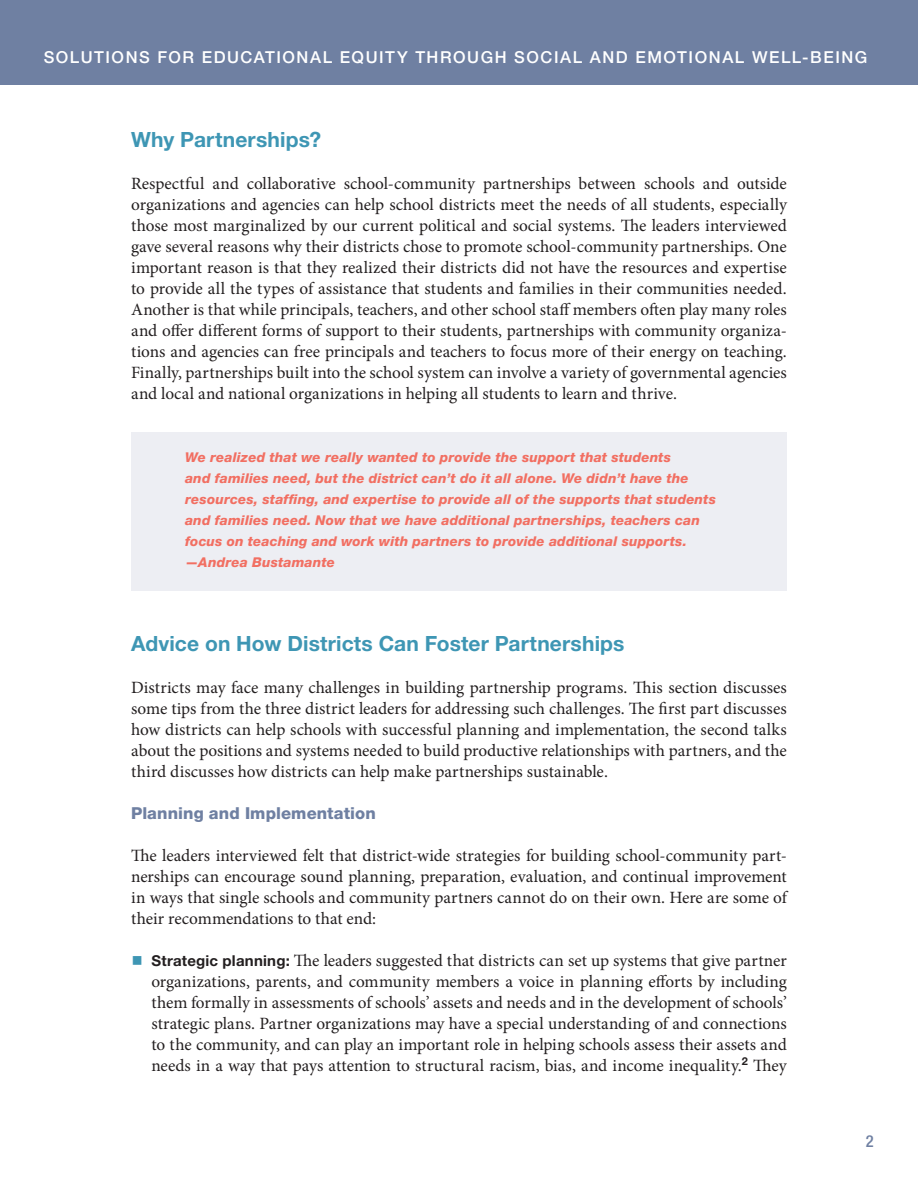
<style>
.page{position:relative;width:918px;height:1188px;background:#fff}
.page>*{position:absolute;margin:0;border:0;box-sizing:border-box;transform-origin:0 0}
.Subhead_A{font:700 21px "Helvetica Neue LT Std";letter-spacing:.005em;color:#3e96b4}
.Reflections_Text{font:17.25px/21px "Minion Pro";color:#231f20;text-align:justify}
.t1{font:500 16.5px "Helvetica Neue LT Std";letter-spacing:.095em;color:#fff}
.Subhead_B{font:800 16.5px "Helvetica Neue LT Std";letter-spacing:.005em;color:#6f80a2}
.t2{font:500 condensed 16.5px "Helvetica Neue LT Std";color:#6f80a2}
.Quotes{font:italic 800 13.5px/21px "Helvetica Neue LT Std";letter-spacing:.01em;color:#f26f62}
.s1{font-size:30px;color:#3e96b4}
.s2{font-family:"Helvetica Neue LT Std";font-weight:700;font-size:15px}
</style>
<div class="page">
<div style="left:0;top:0;width:918px;height:85px;background:#6f80a2"></div>
<div style="left:131px;top:432px;width:656px;height:159px;background:#edeef3"></div>
<p class="t1" style="left:44px;top:47px;width:825px">SOLUTIONS FOR EDUCATIONAL EQUITY THROUGH SOCIAL AND EMOTIONAL WELL-BEING</p>
<p class="Subhead_A" style="left:131px;top:127px;width:192px">Why Partnerships?</p>
<p class="Reflections_Text" style="left:131px;top:173px;width:657px">Respectful and collaborative school-community partnerships between schools and outside organizations and agencies can help school districts meet the needs of all students, especially those most marginalized by our current political and social systems. The leaders interviewed gave several reasons why their districts chose to promote school-community partnerships. One important reason is that they realized their districts did not have the resources and expertise to provide all the types of assistance that students and families in their communities needed.<br>Another is that while principals, teachers, and other school staff members often play many roles and offer different forms of support to their students, partnerships with community organiza&shy;tions and agencies can free principals and teachers to focus more of their energy on teaching.<br>Finally, partnerships built into the school system can involve a variety of governmental agencies and local and national organizations in helping all students to learn and thrive.</p>
<p class="Quotes" style="left:185px;top:447px;width:532px">We realized that we really wanted to provide the support that students<br>and families need, but the district can’t do it all alone. We didn’t have the resources, staffing, and expertise to provide all of the supports that students and families need. Now that we have additional partnerships, teachers can focus on teaching and work with partners to provide additional supports. —Andrea Bustamante</p>
<p class="Subhead_A" style="left:131px;top:631px;width:495px">Advice on How Districts Can Foster Partnerships</p>
<p class="Reflections_Text" style="left:131px;top:677px;width:657px">Districts may face many challenges in building partnership programs. This section discusses some tips from the three district leaders for addressing such challenges. The first part discusses how districts can help schools with successful planning and implementation, the second talks about the positions and systems needed to build productive relationships with partners, and the third discusses how districts can help make partnerships sustainable.</p>
<p class="Subhead_B" style="left:131px;top:803px;width:246px">Planning and Implementation</p>
<p class="Reflections_Text" style="left:131px;top:845px;width:657px">The leaders interviewed felt that district-wide strategies for building school-community part&shy;nerships can encourage sound planning, preparation, evaluation, and continual improvement in ways that single schools and community partners cannot do on their own. Here are some of their recommendations to that end:</p>
<p class="Reflections_Text" style="left:151px;top:950px;width:637px;text-indent:-20px"><span class="s1">■</span> <span class="s2">Strategic planning:</span> The leaders suggested that districts can set up systems that give partner organizations, parents, and community members a voice in planning efforts by including them formally in assessments of schools’ assets and needs and in the development of schools’ strategic plans. Partner organizations may have a special understanding of and connections to the community, and can play an important role in helping schools assess their assets and needs in a way that pays attention to structural racism, bias, and income inequality.<sup>2</sup> They</p>
<p class="t2" style="left:866px;top:1131px;width:9px">2</p>
</div>
